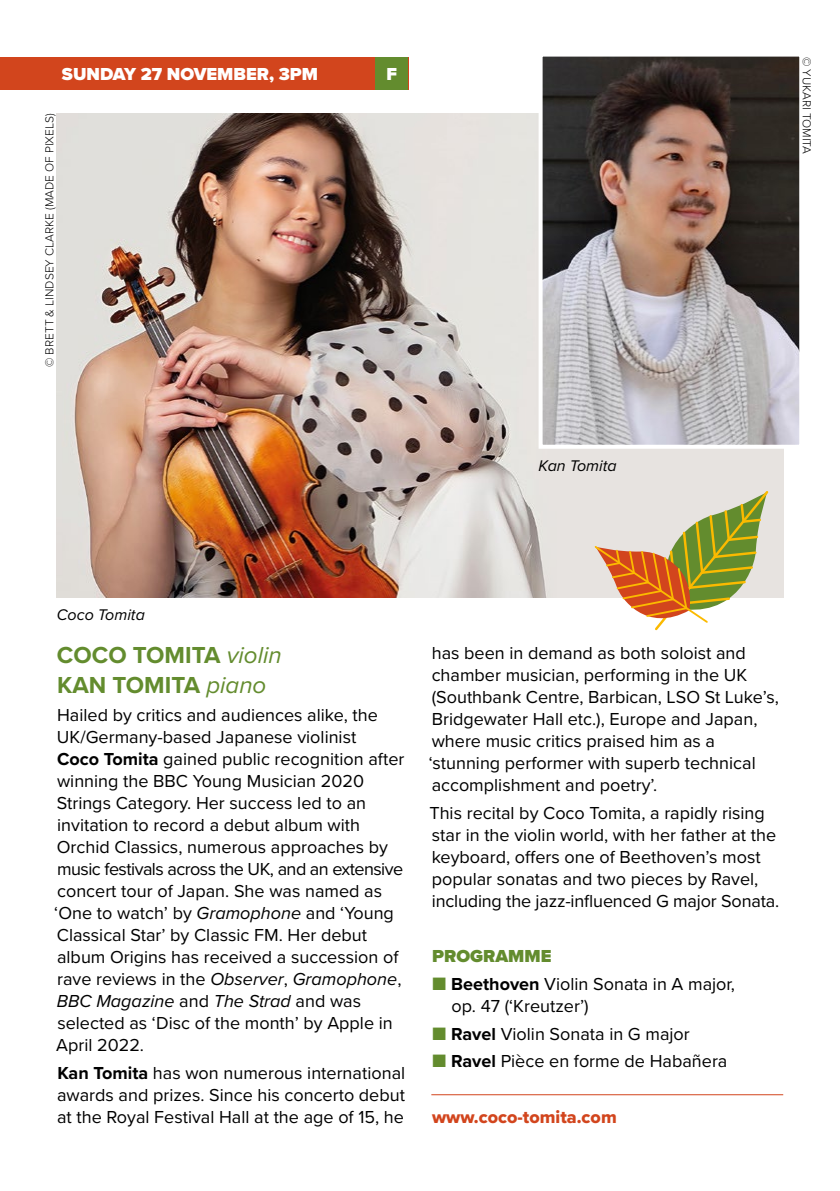
<style>
.page{position:relative;width:840px;height:1191px;background:#fff}
.page>*{position:absolute;margin:0;border:0;box-sizing:border-box;transform-origin:0 0}
.t1{font:700 24px/29.6px "Proxima Nova";color:#638c2e}
.t2{font:18px/22px "Proxima Nova";color:#000}
.t3{font:900 18px "Proxima Nova";color:#fff}
.t4{font:18px "Proxima Nova Extrabld";color:#d2451d}
.t5{font:900 18px "Proxima Nova";color:#638c2e}
.t6{font:italic 16px "Proxima Nova";color:#000}
.t7{font:300 12px "Proxima Nova";color:#000}
.s1{font-weight:400;font-style:italic}
.s2{font-weight:700}
.s3{font-style:italic}
.s4{color:#638c2e}
</style>
<div class="page">
<div style="left:510px;top:113px;width:272px;height:484px;background:#e7e3e0"></div>
<hr style="left:839px;top:0;width:1px;height:1191px;background:#d2451d">
<div style="left:0;top:57px;width:408px;height:32px;background:#d2451d"></div>
<hr style="left:431px;top:1094px;width:351px;height:1px;background:#d2451d">
<div style="left:375px;top:57px;width:33px;height:32px;background:#638c2e"></div>
<img style="left:57px;top:113px;width:489px;height:484px">
<img style="left:543px;top:58px;width:254px;height:386px">
<div style="left:538px;top:53px;width:264px;height:396px;border:4px solid #fff"></div>
<svg style="left:592px;top:491px;width:178px;height:140px"></svg>
<p class="t3" style="left:62px;top:61px;width:257px">SUNDAY 27 NOVEMBER, 3PM</p>
<p class="t3" style="left:386px;top:61px;width:12px">F</p>
<p class="t7" style="left:41px;top:367px;width:255px;rotate:-90deg">© BRETT &amp; LINDSEY CLARKE (MADE OF PIXELS)</p>
<p class="t6" style="left:538px;top:453px;width:80px">Kan Tomita</p>
<p class="t7" style="left:815px;top:57px;width:99px;rotate:90deg">© YUKARI TOMITA</p>
<p class="t6" style="left:57px;top:602px;width:90px">Coco Tomita</p>
<h1 class="t1" style="left:57px;top:640px;width:226px">COCO TOMITA <span class="s1">violin<br></span>KAN TOMITA <span class="s1">piano</span></h1>
<p class="t2" style="left:54px;top:703px;width:351px">Hailed by critics and audiences alike, the UK/Germany-based Japanese violinist<br><span class="s2">Coco Tomita</span> gained public recognition after winning the BBC Young Musician 2020<br>Strings Category. Her success led to an invitation to record a debut album with Orchid Classics, numerous approaches by music festivals across the UK, and an extensive concert tour of Japan. She was named as ‘One to watch’ by <span class="s3">Gramophone</span> and ‘Young Classical Star’ by Classic FM. Her debut album Origins has received a succession of rave reviews in the <span class="s3">Observer</span>, <span class="s3">Gramophone</span>, <span class="s3">BBC Magazine</span> and <span class="s3">The Strad</span> and was selected as ‘Disc of the month’ by Apple in April 2022.</p>
<p class="t2" style="left:57px;top:1060px;width:349px;text-align:justify"><span class="s2">Kan Tomita</span> has won numerous international awards and prizes. Since his concerto debut at the Royal Festival Hall at the age of 15, he</p>
<p class="t2" style="left:428px;top:641px;width:351px">has been in demand as both soloist and chamber musician, performing in the UK (Southbank Centre, Barbican, LSO St Luke’s, Bridgewater Hall etc.), Europe and Japan, where music critics praised him as a ‘stunning performer with superb technical accomplishment and poetry’.</p>
<p class="t2" style="left:429px;top:801px;width:351px">This recital by Coco Tomita, a rapidly rising star in the violin world, with her father at the keyboard, offers one of Beethoven’s most popular sonatas and two pieces by Ravel, including the jazz-influenced G major Sonata.</p>
<p class="t5" style="left:432px;top:943px;width:121px">PROGRAMME</p>
<p class="t2" style="left:451px;top:972px;width:285px;text-indent:-19px"><span class="s4">■</span> <span class="s2">Beethoven</span> Violin Sonata in A major, op. 47 (‘Kreutzer’)</p>
<p class="t2" style="left:432px;top:1022px;width:259px"><span class="s4">■</span> <span class="s2">Ravel</span> Violin Sonata in G major</p>
<p class="t2" style="left:432px;top:1049px;width:296px"><span class="s4">■</span> <span class="s2">Ravel</span> Pièce en forme de Habañera</p>
<p class="t4" style="left:432px;top:1103px;width:186px">www.coco-tomita.com</p>
</div>
